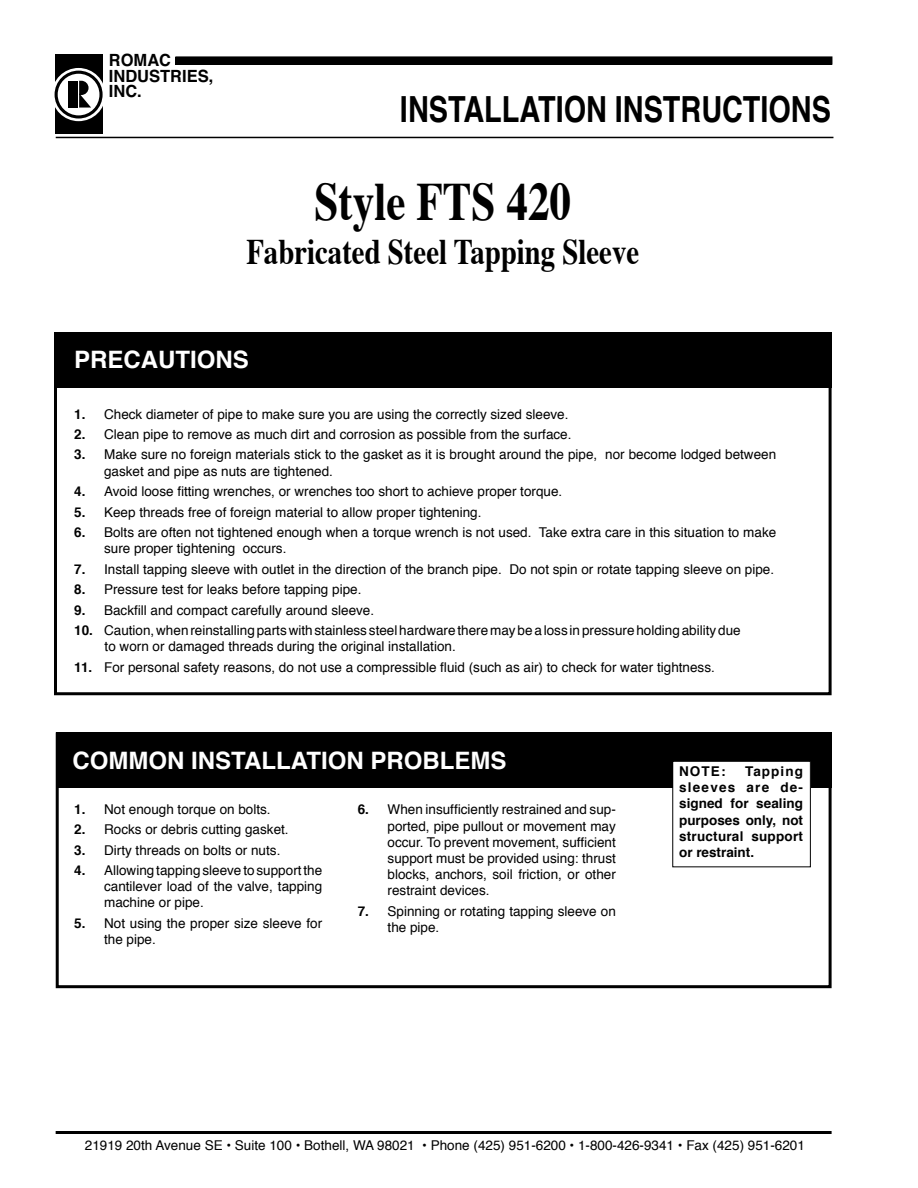
<style>
.page{position:relative;width:918px;height:1188px;background:#fff}
.page>*{position:absolute;margin:0;border:0;box-sizing:border-box;transform-origin:0 0}
.t1{font:700 54px "Times";color:#000;scale:.8 1}
.t2{font:700 36px "Times";color:#000;scale:.8 1}
.t3{font:700 36px "Helvetica";color:#000;scale:.8 1}
.t4{font:700 24px "Helvetica";color:#fff}
.t5{font:700 16.8px/15.3px "Helvetica";color:#000}
.t6{font:13.5px/16.2px "Helvetica";color:#000}
.t7{font:700 13.5px/16.2px "Helvetica";letter-spacing:.005em;color:#000;text-align:justify}
.s1{font-weight:700}
</style>
<div class="page">
<div style="left:55px;top:54px;width:47px;height:80px;background:#000"></div>
<svg style="left:52px;top:68px;width:53px;height:53px"></svg>
<svg style="left:55px;top:71px;width:48px;height:48px"></svg>
<div style="left:58px;top:74px;width:41px;height:41px;background:#fff;border-radius:50%"></div>
<div style="left:69px;top:81px;width:9px;height:27px;background:#000"></div>
<svg style="left:79px;top:81px;width:12px;height:27px"></svg>
<div style="left:176px;top:57px;width:656px;height:7px;background:#000"></div>
<div style="left:176px;top:57px;width:656px;height:8px;border:1px solid #000"></div>
<hr style="left:56px;top:1131px;width:776px;height:3px;background:#000">
<hr style="left:56px;top:137px;width:777px;height:1px;background:#000">
<div style="left:54px;top:332px;width:778px;height:56px;background:#000"></div>
<div style="left:54px;top:332px;width:778px;height:363px;border:3px solid #000"></div>
<div style="left:56px;top:732px;width:776px;height:56px;background:#000"></div>
<div style="left:56px;top:732px;width:776px;height:256px;border:3px solid #000"></div>
<div style="left:673px;top:761px;width:137px;height:106px;background:#fff"></div>
<div style="left:672px;top:761px;width:139px;height:106px;border:1px solid #000"></div>
<p class="t5" style="left:109px;top:53px;width:106px">ROMAC<br>INDUSTRIES,<br>INC.</p>
<h2 class="t3" style="left:400px;top:80px;width:540px">INSTALLATION INSTRUCTIONS</h2>
<h1 class="t1" style="left:314px;top:150px;width:323px">Style FTS 420</h1>
<h2 class="t2" style="left:246px;top:217px;width:493px">Fabricated Steel Tapping Sleeve</h2>
<h3 class="t4" style="left:74px;top:340px;width:176px">PRECAUTIONS</h3>
<p class="t6" style="left:74px;top:406px;width:496px"><span class="s1">1.</span> Check diameter of pipe to make sure you are using the correctly sized sleeve.</p>
<p class="t6" style="left:74px;top:427px;width:499px"><span class="s1">2.</span> Clean pipe to remove as much dirt and corrosion as possible from the surface.</p>
<p class="t6" style="left:104px;top:447px;width:674px;text-indent:-30px"><span class="s1">3.</span> Make sure no foreign materials stick to the gasket as it is brought around the pipe, nor become lodged between gasket and pipe as nuts are tightened.</p>
<p class="t6" style="left:74px;top:484px;width:490px"><span class="s1">4.</span> Avoid loose fitting wrenches, or wrenches too short to achieve proper torque.</p>
<p class="t6" style="left:74px;top:504px;width:409px"><span class="s1">5.</span> Keep threads free of foreign material to allow proper tightening.</p>
<p class="t6" style="left:104px;top:525px;width:674px;text-indent:-30px"><span class="s1">6.</span> Bolts are often not tightened enough when a torque wrench is not used. Take extra care in this situation to make sure proper tightening occurs.</p>
<p class="t6" style="left:74px;top:561px;width:701px"><span class="s1">7.</span> Install tapping sleeve with outlet in the direction of the branch pipe. Do not spin or rotate tapping sleeve on pipe.</p>
<p class="t6" style="left:74px;top:582px;width:289px"><span class="s1">8.</span> Pressure test for leaks before tapping pipe.</p>
<p class="t6" style="left:74px;top:602px;width:301px"><span class="s1">9.</span> Backfill and compact carefully around sleeve.</p>
<p class="t6" style="left:105px;top:623px;width:638px;text-indent:-30px"><span class="s1">10.</span> Caution, when reinstalling parts with stainless steel hardware there may be a loss in pressure holding ability due to worn or damaged threads during the original installation.</p>
<p class="t6" style="left:74px;top:659px;width:642px"><span class="s1">11.</span> For personal safety reasons, do not use a compressible fluid (such as air) to check for water tightness.</p>
<h3 class="t4" style="left:73px;top:742px;width:435px">COMMON INSTALLATION PROBLEMS</h3>
<p class="t6" style="left:74px;top:801px;width:198px"><span class="s1">1.</span> Not enough torque on bolts.</p>
<p class="t6" style="left:74px;top:822px;width:216px"><span class="s1">2.</span> Rocks or debris cutting gasket.</p>
<p class="t6" style="left:74px;top:842px;width:208px"><span class="s1">3.</span> Dirty threads on bolts or nuts.</p>
<p class="t6" style="left:104px;top:863px;width:220px;text-align:justify;text-indent:-30px"><span class="s1">4.</span> Allowing tapping sleeve to support the cantilever load of the valve, tapping machine or pipe.</p>
<p class="t6" style="left:104px;top:915px;width:220px;text-indent:-30px"><span class="s1">5.</span> Not using the proper size sleeve for the pipe.</p>
<p class="t6" style="left:388px;top:802px;width:230px;text-align:justify;text-indent:-30px"><span class="s1">6.</span> When insufficiently restrained and sup&shy;ported, pipe pullout or movement may occur. To prevent movement, sufficient support must be provided using: thrust blocks, anchors, soil friction, or other restraint devices.</p>
<p class="t6" style="left:388px;top:903px;width:230px;text-indent:-30px"><span class="s1">7.</span> Spinning or rotating tapping sleeve on the pipe.</p>
<p class="t7" style="left:679px;top:763px;width:48px">NOTE:</p>
<p class="t7" style="left:679px;top:763px;width:125px;text-indent:66px">Tapping sleeves are de&shy;signed for sealing purposes only, not structural support or restraint.</p>
<p class="t6" style="left:85px;top:1137px;width:722px">21919 20th Avenue SE • Suite 100 • Bothell, WA 98021 • Phone (425) 951-6200 • 1-800-426-9341 • Fax (425) 951-6201</p>
</div>
